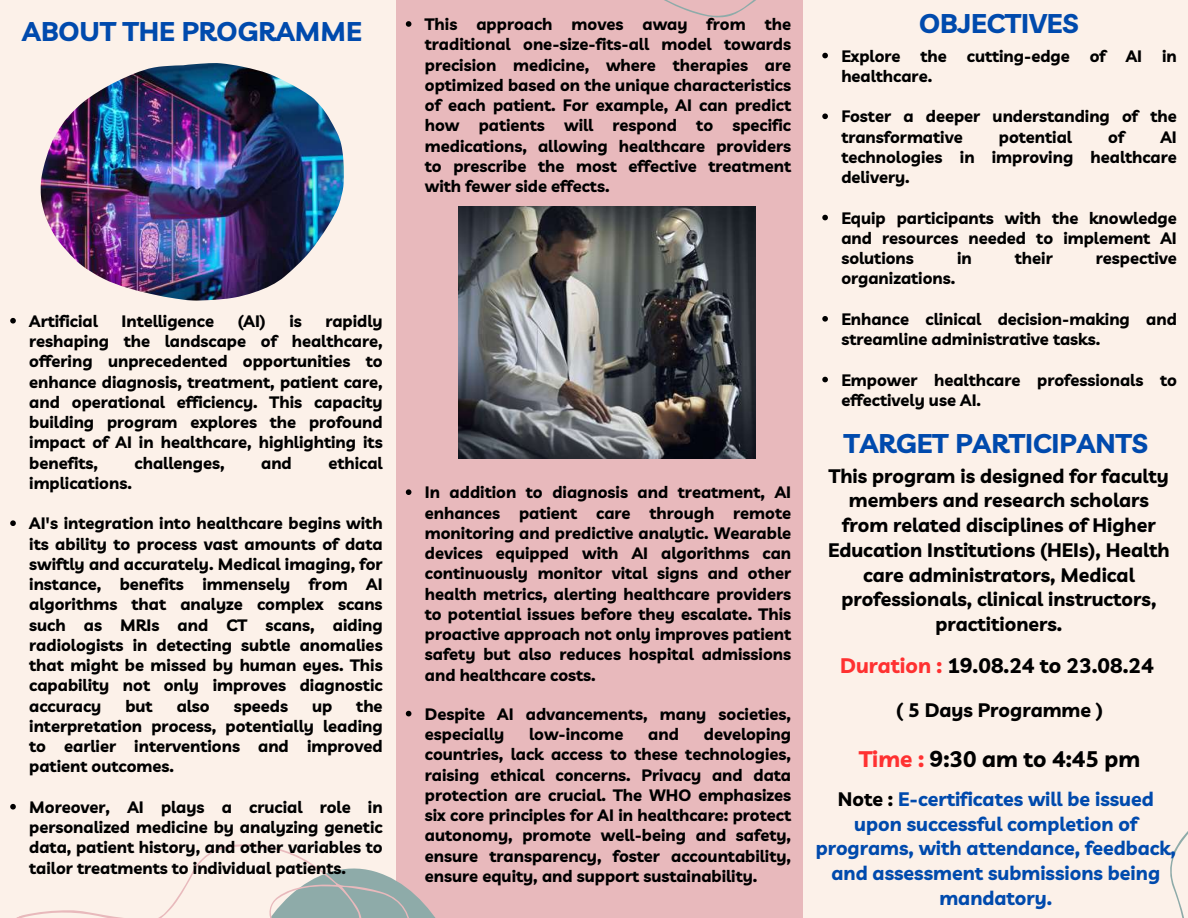
<style>
.page{position:relative;width:1188px;height:918px;background:#fcf1e9}
.page>*{position:absolute;margin:0;border:0;box-sizing:border-box;transform-origin:0 0}
.t1{font:700 27px "Livvic";color:#004aad}
.t2{font:700 22.5px "Livvic";color:#000}
.t3{font:700 21px "Livvic";color:#000}
.t4{font:700 19.5px/24.8px "Livvic";color:#000;text-align:center}
.t5{font:700 19.5px/24.8px "Livvic";color:#004aad;text-align:center}
.t6{font:700 16.5px/20.2px "Livvic";color:#000;text-align:justify}
.s1{color:#ff3131}
.s2{color:#000}
</style>
<div class="page">
<div style="left:396px;top:0;width:406px;height:918px;background:#e8b9bc"></div>
<svg style="left:12px;top:803px;width:422px;height:115px"></svg>
<svg style="left:1170px;top:831px;width:18px;height:87px"></svg>
<img style="left:41px;top:63px;width:302px;height:238px">
<img style="left:458px;top:207px;width:297px;height:252px">
<svg style="left:10px;top:318px;width:6px;height:6px"></svg>
<svg style="left:10px;top:520px;width:6px;height:6px"></svg>
<svg style="left:10px;top:804px;width:6px;height:6px"></svg>
<svg style="left:406px;top:21px;width:5px;height:6px"></svg>
<svg style="left:406px;top:489px;width:5px;height:6px"></svg>
<svg style="left:664px;top:0;width:164px;height:80px"></svg>
<svg style="left:822px;top:113px;width:6px;height:6px"></svg>
<svg style="left:822px;top:215px;width:6px;height:5px"></svg>
<svg style="left:822px;top:316px;width:6px;height:6px"></svg>
<svg style="left:822px;top:377px;width:6px;height:5px"></svg>
<svg style="left:406px;top:711px;width:5px;height:5px"></svg>
<h1 class="t1" style="left:22px;top:14px;width:341px">ABOUT THE PROGRAMME</h1>
<h1 class="t1" style="left:919px;top:6px;width:161px">OBJECTIVES</h1>
<p class="t6" style="left:425px;top:14px;width:368px">This approach moves away from the traditional one-size-fits-all model towards precision medicine, where therapies are optimized based on the unique characteristics of each patient. For example, AI can predict how patients will respond to specific medications, allowing healthcare providers to prescribe the most effective treatment with fewer side effects.</p>
<p class="t6" style="left:841px;top:45px;width:337px">Explore the cutting-edge of AI in healthcare.</p>
<p class="t6" style="left:841px;top:106px;width:337px">Foster a deeper understanding of the transformative</p>
<p class="t6" style="left:999px;top:126px;width:75px">potential</p>
<p class="t6" style="left:1108px;top:126px;width:18px">of</p>
<p class="t6" style="left:841px;top:126px;width:337px;text-indent:319px">AI technologies in improving healthcare delivery.</p>
<p class="t6" style="left:841px;top:207px;width:337px">Equip participants with the knowledge and resources needed to implement AI solutions</p>
<p class="t6" style="left:957px;top:248px;width:16px">in</p>
<p class="t6" style="left:1015px;top:248px;width:39px">their</p>
<p class="t6" style="left:1096px;top:248px;width:82px">respective</p>
<p class="t6" style="left:29px;top:311px;width:70px">Artificial</p>
<p class="t6" style="left:122px;top:311px;width:94px">Intelligence</p>
<p class="t6" style="left:238px;top:311px;width:66px">(AI) is</p>
<p class="t6" style="left:29px;top:311px;width:355px;text-indent:296px">rapidly reshaping the landscape of healthcare, offering unprecedented opportunities to enhance diagnosis, treatment, patient care, and operational efficiency. This capacity building program explores the profound impact of AI in healthcare, highlighting its benefits,</p>
<p class="t6" style="left:135px;top:452px;width:91px">challenges,</p>
<p class="t6" style="left:261px;top:452px;width:32px">and</p>
<p class="t6" style="left:328px;top:452px;width:56px">ethical</p>
<p class="t6" style="left:29px;top:473px;width:104px">implications.</p>
<p class="t6" style="left:29px;top:513px;width:355px">AI's integration into healthcare begins with its ability to process vast amounts of data swiftly and accurately. Medical imaging, for instance, benefits immensely from AI algorithms that analyze complex scans such as MRIs and CT scans, aiding radiologists in detecting subtle anomalies that might be missed by human eyes. This capability not only improves diagnostic accuracy</p>
<p class="t6" style="left:29px;top:695px;width:355px;text-indent:327px">the interpretation process, potentially leading to earlier interventions and improved patient outcomes.</p>
<p class="t6" style="left:29px;top:797px;width:355px">Moreover, AI plays a crucial role in personalized medicine by analyzing genetic data, patient history, and other variables to tailor treatments to individual patients.</p>
<p class="t6" style="left:125px;top:695px;width:29px">but</p>
<p class="t6" style="left:177px;top:695px;width:35px">also</p>
<p class="t6" style="left:234px;top:695px;width:56px">speeds</p>
<p class="t6" style="left:312px;top:695px;width:22px">up</p>
<p class="t6" style="left:425px;top:482px;width:368px">In addition to diagnosis and treatment, AI enhances patient care through remote monitoring and predictive analytic. Wearable devices equipped with AI algorithms can continuously monitor vital signs and other health metrics, alerting healthcare providers to potential issues before they escalate. This proactive approach not only improves patient safety but also reduces hospital admissions and healthcare costs.</p>
<p class="t6" style="left:425px;top:703px;width:368px">Despite AI advancements, many societies, especially</p>
<p class="t6" style="left:425px;top:724px;width:368px;text-indent:279px">developing countries, lack access to these technologies, raising ethical concerns. Privacy and data protection are crucial. The WHO emphasizes six core principles for AI in healthcare: protect autonomy, promote well-being and safety, ensure transparency, foster accountability, ensure equity, and support sustainability.</p>
<p class="t6" style="left:529px;top:724px;width:96px">low-income</p>
<p class="t6" style="left:648px;top:724px;width:32px">and</p>
<p class="t6" style="left:841px;top:268px;width:115px">organizations.</p>
<p class="t6" style="left:841px;top:309px;width:337px">Enhance clinical decision-making and streamline administrative tasks.</p>
<p class="t6" style="left:841px;top:369px;width:337px">Empower healthcare professionals to effectively use AI.</p>
<h1 class="t1" style="left:844px;top:426px;width:306px">TARGET PARTICIPANTS</h1>
<p class="t4" style="left:828px;top:463px;width:343px">This program is designed for faculty members and research scholars from related disciplines of Higher<br>Education Institutions (HEIs), Health care administrators, Medical professionals, clinical instructors, practitioners.</p>
<p class="t3" style="left:840px;top:652px;width:315px"><span class="s1">Duration :</span> 19.08.24 to 23.08.24</p>
<p class="t4" style="left:896px;top:698px;width:208px">( 5 Days Programme )</p>
<h2 class="t2" style="left:859px;top:744px;width:283px"><span class="s1">Time :</span> 9:30 am to 4:45 pm</h2>
<p class="t5" style="left:816px;top:786px;width:362px"><span class="s2">Note :</span> E-certificates will be issued upon successful completion of programs, with attendance, feedback, and assessment submissions being mandatory.</p>
</div>
